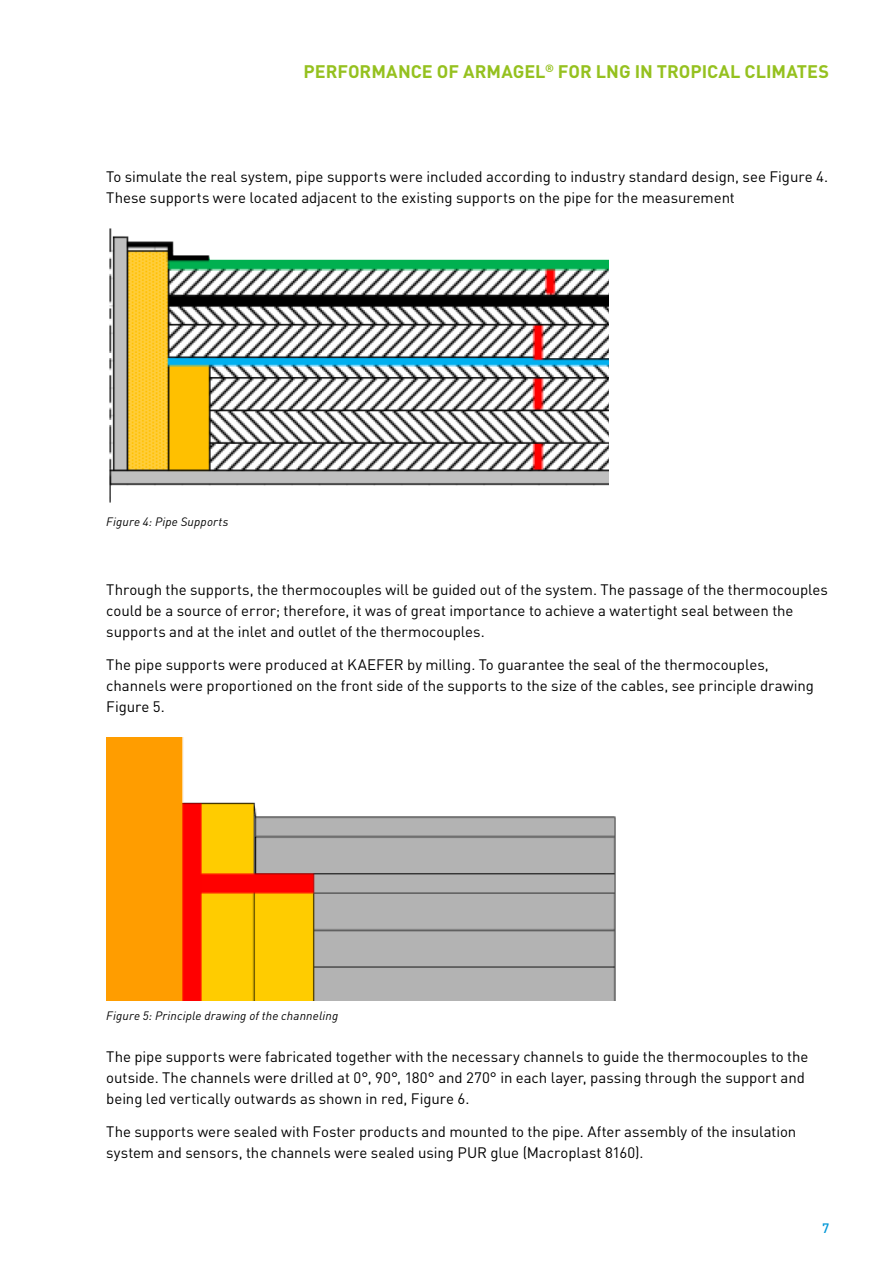
<style>
.page{position:relative;width:893px;height:1263px;background:#fff}
.page>*{position:absolute;margin:0;border:0;box-sizing:border-box;transform-origin:0 0}
._04_Copy_10_14{font:700 18px "DIN Pro";color:#95c11f}
._04_Copy_10_14-2{font:15px/21px "DIN Pro";letter-spacing:-.005em;color:#000}
.t1{font:500 13.5px "DIN Pro";color:#0097d7}
._04_Copy_10_14-3{font:italic 12px "DIN Pro";letter-spacing:.015em;color:#000}
</style>
<div class="page">
<img style="left:109px;top:228px;width:499px;height:275px">
<img style="left:106px;top:737px;width:510px;height:264px">
<p class="_04_Copy_10_14" style="left:304px;top:56px;width:527px">PERFORMANCE OF ARMAGEL<sup>®</sup> FOR LNG IN TROPICAL CLIMATES</p>
<p class="_04_Copy_10_14-2" style="left:106px;top:164px;width:723px">To simulate the real system, pipe supports were included according to industry standard design, see Figure 4.<br>These supports were located adjacent to the existing supports on the pipe for the measurement</p>
<p class="_04_Copy_10_14-3" style="left:106px;top:513px;width:124px">Figure 4: Pipe Supports</p>
<p class="_04_Copy_10_14-2" style="left:106px;top:578px;width:723px">Through the supports, the thermocouples will be guided out of the system. The passage of the thermocouples could be a source of error; therefore, it was of great importance to achieve a watertight seal between the supports and at the inlet and outlet of the thermocouples.</p>
<p class="_04_Copy_10_14-2" style="left:106px;top:653px;width:709px">The pipe supports were produced at KAEFER by milling. To guarantee the seal of the thermocouples, channels were proportioned on the front side of the supports to the size of the cables, see principle drawing<br>Figure 5.</p>
<p class="_04_Copy_10_14-3" style="left:106px;top:1006px;width:233px">Figure 5: Principle drawing of the channeling</p>
<p class="_04_Copy_10_14-2" style="left:106px;top:1044px;width:704px">The pipe supports were fabricated together with the necessary channels to guide the thermocouples to the outside. The channels were drilled at 0°, 90°, 180° and 270° in each layer, passing through the support and being led vertically outwards as shown in red, Figure 6.</p>
<p class="_04_Copy_10_14-2" style="left:106px;top:1119px;width:692px">The supports were sealed with Foster products and mounted to the pipe. After assembly of the insulation system and sensors, the channels were sealed using PUR glue (Macroplast 8160).</p>
<p class="t1" style="left:822px;top:1217px;width:9px">7</p>
</div>
